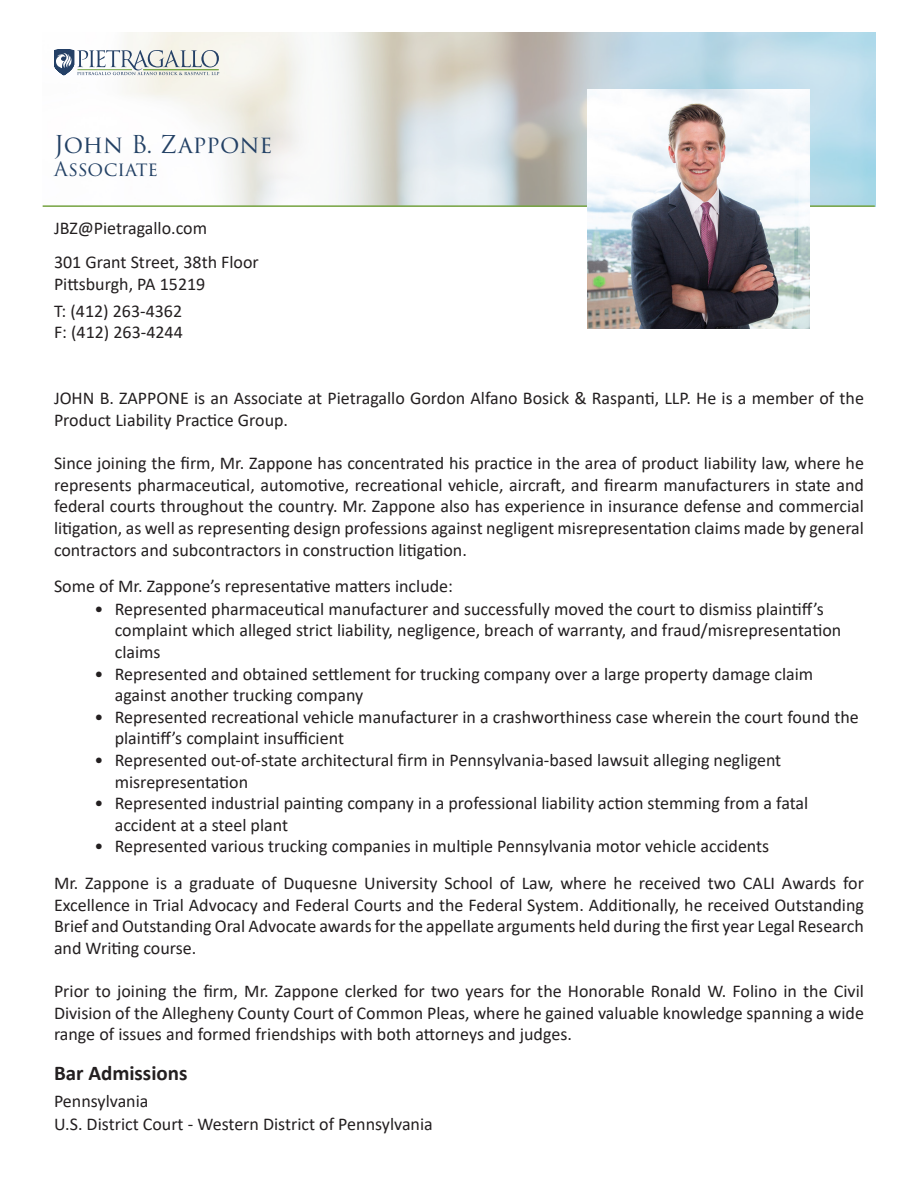
<style>
.page{position:relative;width:918px;height:1188px;background:#fff}
.page>*{position:absolute;margin:0;border:0;box-sizing:border-box;transform-origin:0 0}
.t1{font:24px "Trajan Pro 3";color:#234165}
.t2{font:700 21px "Calibri";color:#231f20}
.t3{font:19.5px "Trajan Pro 3";letter-spacing:-.005em;color:#234165}
.t4{font:18px/21.6px "Calibri";color:#231f20}
</style>
<div class="page">
<img style="left:55px;top:32px;width:820px;height:173px">
<svg style="left:54px;top:50px;width:165px;height:26px"></svg>
<hr style="left:43px;top:205px;width:832px;height:2px;background:#75a340">
<img style="left:588px;top:90px;width:222px;height:238px">
<p class="t1" style="left:54px;top:128px;width:220px">John B. Zappone</p>
<p class="t3" style="left:54px;top:156px;width:106px">Associate</p>
<p class="t4" style="left:54px;top:217px;width:155px">JBZ@Pietragallo.com</p>
<p class="t4" style="left:54px;top:251px;width:206px">301 Grant Street, 38th Floor</p>
<p class="t4" style="left:54px;top:272px;width:153px">Pittsburgh, PA 15219</p>
<p class="t4" style="left:54px;top:299px;width:130px">T: (412) 263-4362</p>
<p class="t4" style="left:54px;top:321px;width:130px">F: (412) 263-4244</p>
<p class="t4" style="left:54px;top:387px;width:811px">JOHN B. ZAPPONE is an Associate at Pietragallo Gordon Alfano Bosick &amp; Raspanti, LLP. He is a member of the<br>Product Liability Practice Group.</p>
<p class="t4" style="left:54px;top:452px;width:812px;text-align:justify">Since joining the firm, Mr. Zappone has concentrated his practice in the area of product liability law, where he represents pharmaceutical, automotive, recreational vehicle, aircraft, and firearm manufacturers in state and federal courts throughout the country. Mr. Zappone also has experience in insurance defense and commercial litigation, as well as representing design professions against negligent misrepresentation claims made by general contractors and subcontractors in construction litigation.</p>
<p class="t4" style="left:54px;top:575px;width:401px">Some of Mr. Zappone’s representative matters include:</p>
<p class="t4" style="left:115px;top:598px;width:728px;text-indent:-20px">• Represented pharmaceutical manufacturer and successfully moved the court to dismiss plaintiff’s complaint which alleged strict liability, negligence, breach of warranty, and fraud/misrepresentation claims</p>
<p class="t4" style="left:115px;top:662px;width:700px;text-indent:-20px">• Represented and obtained settlement for trucking company over a large property damage claim against another trucking company</p>
<p class="t4" style="left:115px;top:706px;width:746px;text-indent:-20px">• Represented recreational vehicle manufacturer in a crashworthiness case wherein the court found the plaintiff’s complaint insufficient</p>
<p class="t4" style="left:115px;top:749px;width:668px;text-indent:-20px">• Represented out-of-state architectural firm in Pennsylvania-based lawsuit alleging negligent misrepresentation</p>
<p class="t4" style="left:115px;top:792px;width:695px;text-indent:-20px">• Represented industrial painting company in a professional liability action stemming from a fatal accident at a steel plant</p>
<p class="t4" style="left:94px;top:835px;width:676px">• Represented various trucking companies in multiple Pennsylvania motor vehicle accidents</p>
<p class="t4" style="left:54px;top:872px;width:811px;text-align:justify">Mr. Zappone is a graduate of Duquesne University School of Law, where he received two CALI Awards for Excellence in Trial Advocacy and Federal Courts and the Federal System. Additionally, he received Outstanding Brief and Outstanding Oral Advocate awards for the appellate arguments held during the first year Legal Research and Writing course.</p>
<p class="t4" style="left:54px;top:980px;width:811px;text-align:justify">Prior to joining the firm, Mr. Zappone clerked for two years for the Honorable Ronald W. Folino in the Civil Division of the Allegheny County Court of Common Pleas, where he gained valuable knowledge spanning a wide range of issues and formed friendships with both attorneys and judges.</p>
<p class="t2" style="left:54px;top:1059px;width:135px">Bar Admissions</p>
<p class="t4" style="left:54px;top:1090px;width:96px">Pennsylvania</p>
<p class="t4" style="left:54px;top:1113px;width:380px">U.S. District Court - Western District of Pennsylvania</p>
</div>
